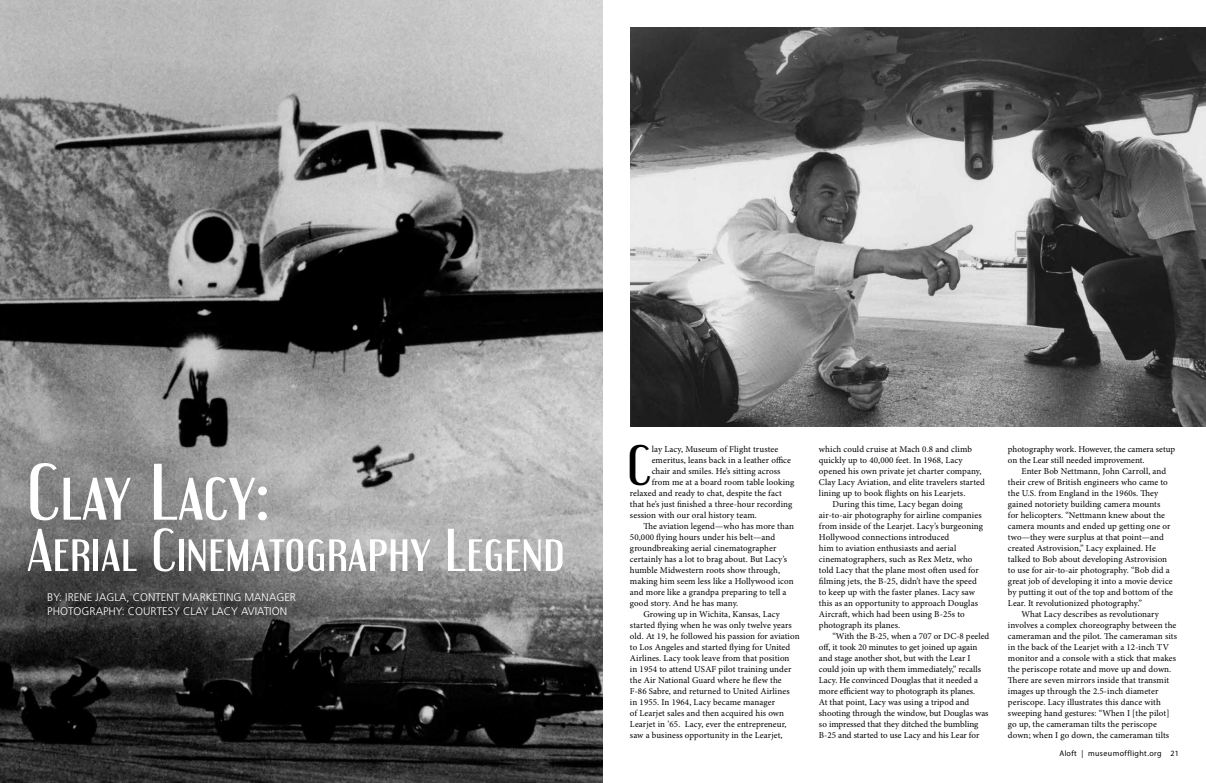
<style>
.page{position:relative;width:1206px;height:783px;background:#fff}
.page>*{position:absolute;margin:0;border:0;box-sizing:border-box;transform-origin:0 0}
.t1{font:68px "Engebrechtre Rg";color:#fff}
.t2{font:51.3px "Engebrechtre Rg";color:#fff}
.t3{font:49.1px "Engebrechtre Rg";color:#000}
.t4{font:300 11px/14.3px "Frutiger LT Std";color:#fff}
.t5{font:9px/11px "Minion Pro";letter-spacing:.005em;color:#000}
.t6{font:8px "Myriad Pro";letter-spacing:.05em;color:#000}
</style>
<div class="page">
<img style="left:0;top:0;width:603px;height:783px">
<img style="left:630px;top:27px;width:576px;height:400px">
<h1 class="t1" style="left:27px;top:451px;width:244px">Clay Lacy:</h1>
<h2 class="t2" style="left:27px;top:519px;width:540px">Aerial Cinematography Legend</h2>
<p class="t4" style="left:47px;top:590px;width:250px">BY: IRENE JAGLA, CONTENT MARKETING MANAGER<br>PHOTOGRAPHY: COURTESY CLAY LACY AVIATION</p>
<h3 class="t3" style="left:628px;top:435px;width:25px">C</h3>
<p class="t5" style="left:652px;top:444px;width:128px">lay Lacy, Museum of Flight trustee</p>
<p class="t5" style="left:652px;top:455px;width:141px">emeritus, leans back in a leather office</p>
<p class="t5" style="left:652px;top:466px;width:130px">chair and smiles. He’s sitting across</p>
<p class="t5" style="left:652px;top:477px;width:144px">from me at a board room table looking</p>
<p class="t5" style="left:630px;top:488px;width:153px">relaxed and ready to chat, despite the fact</p>
<p class="t5" style="left:630px;top:499px;width:164px">that he’s just finished a three-hour recording</p>
<p class="t5" style="left:630px;top:510px;width:128px">session with our oral history team.</p>
<p class="t5" style="left:643px;top:521px;width:152px">The aviation legend—who has more than</p>
<p class="t5" style="left:630px;top:532px;width:147px">50,000 flying hours under his belt—and</p>
<p class="t5" style="left:630px;top:543px;width:148px">groundbreaking aerial cinematographer</p>
<p class="t5" style="left:630px;top:554px;width:159px">certainly has a lot to brag about. But Lacy’s</p>
<p class="t5" style="left:630px;top:565px;width:152px">humble Midwestern roots show through,</p>
<p class="t5" style="left:630px;top:576px;width:165px">making him seem less like a Hollywood icon</p>
<p class="t5" style="left:630px;top:587px;width:158px">and more like a grandpa preparing to tell a</p>
<p class="t5" style="left:630px;top:598px;width:110px">good story. And he has many.</p>
<p class="t5" style="left:643px;top:609px;width:138px">Growing up in Wichita, Kansas, Lacy</p>
<p class="t5" style="left:630px;top:620px;width:163px">started flying when he was only twelve years</p>
<p class="t5" style="left:630px;top:631px;width:171px">old. At 19, he followed his passion for aviation</p>
<p class="t5" style="left:630px;top:642px;width:162px">to Los Angeles and started flying for United</p>
<p class="t5" style="left:630px;top:653px;width:161px">Airlines. Lacy took leave from that position</p>
<p class="t5" style="left:630px;top:664px;width:163px">in 1954 to attend USAF pilot training under</p>
<p class="t5" style="left:630px;top:675px;width:153px">the Air National Guard where he flew the</p>
<p class="t5" style="left:630px;top:686px;width:161px">F-86 Sabre, and returned to United Airlines</p>
<p class="t5" style="left:630px;top:697px;width:147px">in 1955. In 1964, Lacy became manager</p>
<p class="t5" style="left:630px;top:708px;width:156px">of Learjet sales and then acquired his own</p>
<p class="t5" style="left:630px;top:719px;width:158px">Learjet in ’65. Lacy, ever the entrepreneur,</p>
<p class="t5" style="left:630px;top:730px;width:154px">saw a business opportunity in the Learjet,</p>
<p class="t5" style="left:819px;top:444px;width:154px">which could cruise at Mach 0.8 and climb</p>
<p class="t5" style="left:819px;top:455px;width:145px">quickly up to 40,000 feet. In 1968, Lacy</p>
<p class="t5" style="left:819px;top:466px;width:164px">opened his own private jet charter company,</p>
<p class="t5" style="left:819px;top:477px;width:167px">Clay Lacy Aviation, and elite travelers started</p>
<p class="t5" style="left:819px;top:488px;width:148px">lining up to book flights on his Learjets.</p>
<p class="t5" style="left:832px;top:499px;width:132px">During this time, Lacy began doing</p>
<p class="t5" style="left:819px;top:510px;width:164px">air-to-air photography for airline companies</p>
<p class="t5" style="left:819px;top:521px;width:166px">from inside of the Learjet. Lacy’s burgeoning</p>
<p class="t5" style="left:819px;top:532px;width:132px">Hollywood connections introduced</p>
<p class="t5" style="left:819px;top:543px;width:139px">him to aviation enthusiasts and aerial</p>
<p class="t5" style="left:819px;top:554px;width:155px">cinematographers, such as Rex Metz, who</p>
<p class="t5" style="left:819px;top:565px;width:161px">told Lacy that the plane most often used for</p>
<p class="t5" style="left:819px;top:576px;width:159px">filming jets, the B-25, didn’t have the speed</p>
<p class="t5" style="left:819px;top:587px;width:157px">to keep up with the faster planes. Lacy saw</p>
<p class="t5" style="left:819px;top:598px;width:161px">this as an opportunity to approach Douglas</p>
<p class="t5" style="left:819px;top:609px;width:147px">Aircraft, which had been using B-25s to</p>
<p class="t5" style="left:819px;top:620px;width:83px">photograph its planes.</p>
<p class="t5" style="left:832px;top:631px;width:158px">“With the B-25, when a 707 or DC-8 peeled</p>
<p class="t5" style="left:819px;top:642px;width:160px">off, it took 20 minutes to get joined up again</p>
<p class="t5" style="left:819px;top:653px;width:153px">and stage another shot, but with the Lear I</p>
<p class="t5" style="left:819px;top:664px;width:164px">could join up with them immediately,” recalls</p>
<p class="t5" style="left:819px;top:675px;width:160px">Lacy. He convinced Douglas that it needed a</p>
<p class="t5" style="left:819px;top:686px;width:158px">more efficient way to photograph its planes.</p>
<p class="t5" style="left:819px;top:697px;width:152px">At that point, Lacy was using a tripod and</p>
<p class="t5" style="left:819px;top:708px;width:171px">shooting through the window, but Douglas was</p>
<p class="t5" style="left:819px;top:719px;width:161px">so impressed that they ditched the bumbling</p>
<p class="t5" style="left:819px;top:730px;width:162px">B-25 and started to use Lacy and his Lear for</p>
<p class="t5" style="left:1008px;top:444px;width:169px">photography work. However, the camera setup on the Lear still needed improvement.</p>
<p class="t5" style="left:1021px;top:466px;width:146px">Enter Bob Nettmann, John Carroll, and</p>
<p class="t5" style="left:1008px;top:477px;width:161px">their crew of British engineers who came to</p>
<p class="t5" style="left:1008px;top:488px;width:152px">the U.S. from England in the 1960s. They</p>
<p class="t5" style="left:1008px;top:499px;width:154px">gained notoriety building camera mounts</p>
<p class="t5" style="left:1008px;top:510px;width:159px">for helicopters. “Nettmann knew about the</p>
<p class="t5" style="left:1008px;top:521px;width:164px">camera mounts and ended up getting one or</p>
<p class="t5" style="left:1008px;top:532px;width:157px">two—they were surplus at that point—and</p>
<p class="t5" style="left:1008px;top:543px;width:149px">created Astrovision,” Lacy explained. He</p>
<p class="t5" style="left:1008px;top:554px;width:161px">talked to Bob about developing Astrovision</p>
<p class="t5" style="left:1008px;top:565px;width:163px">to use for air-to-air photography. “Bob did a</p>
<p class="t5" style="left:1008px;top:576px;width:166px">great job of developing it into a movie device</p>
<p class="t5" style="left:1008px;top:587px;width:167px">by putting it out of the top and bottom of the</p>
<p class="t5" style="left:1008px;top:597px;width:136px">Lear. It revolutionized photography.”</p>
<p class="t5" style="left:1021px;top:608px;width:139px">What Lacy describes as revolutionary</p>
<p class="t5" style="left:1008px;top:619px;width:170px">involves a complex choreography between the</p>
<p class="t5" style="left:1008px;top:630px;width:170px">cameraman and the pilot. The cameraman sits</p>
<p class="t5" style="left:1008px;top:641px;width:163px">in the back of the Learjet with a 12-inch TV</p>
<p class="t5" style="left:1008px;top:652px;width:170px">monitor and a console with a stick that makes</p>
<p class="t5" style="left:1008px;top:663px;width:165px">the periscope rotate and move up and down.</p>
<p class="t5" style="left:1008px;top:674px;width:163px">There are seven mirrors inside that transmit</p>
<p class="t5" style="left:1008px;top:685px;width:152px">images up through the 2.5-inch diameter</p>
<p class="t5" style="left:1008px;top:696px;width:154px">periscope. Lacy illustrates this dance with</p>
<p class="t5" style="left:1008px;top:707px;width:163px">sweeping hand gestures: “When I [the pilot]</p>
<p class="t5" style="left:1008px;top:718px;width:150px">go up, the cameraman tilts the periscope</p>
<p class="t5" style="left:1008px;top:729px;width:163px">down; when I go down, the cameraman tilts</p>
<p class="t6" style="left:1060px;top:748px;width:121px">Aloft | museumofflight.org 21</p>
</div>
